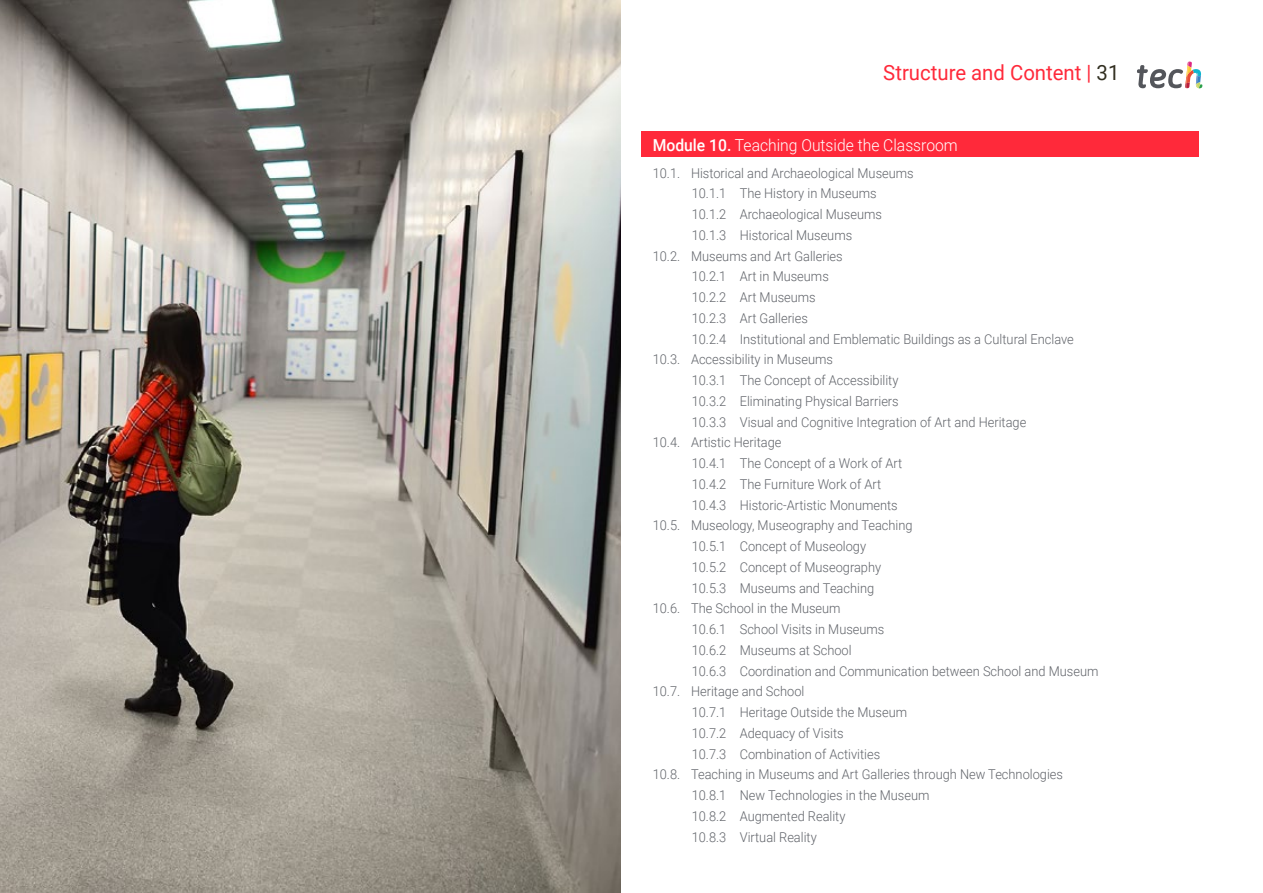
<style>
.page{position:relative;width:1263px;height:893px;background:#fff}
.page>*{position:absolute;margin:0;border:0;box-sizing:border-box;transform-origin:0 0}
.t1{font:21px "Roboto";color:#ff293a}
.t2{font:300 16.5px "Roboto";color:#fff;scale:.95 1}
.t3{font:300 13.5px "Roboto";color:#61646a;scale:.95 1}
.s1{color:#312e20}
.s2{font-weight:500}
</style>
<div class="page">
<img style="left:0;top:0;width:621px;height:893px">
<div style="left:642px;top:132px;width:557px;height:25px;background:#ff293a"></div>
<svg style="left:1137px;top:62px;width:65px;height:27px"></svg>
<h1 class="t1" style="left:883px;top:57px;width:238px">Structure and Content | <span class="s1">31</span></h1>
<p class="t2" style="left:653px;top:133px;width:323px"><span class="s2">Module 10.</span> Teaching Outside the Classroom</p>
<p class="t3" style="left:653px;top:163px;width:276px">10.1. Historical and Archaeological Museums</p>
<p class="t3" style="left:692px;top:184px;width:196px">10.1.1 The History in Museums</p>
<p class="t3" style="left:692px;top:205px;width:202px">10.1.2 Archaeological Museums</p>
<p class="t3" style="left:692px;top:226px;width:170px">10.1.3 Historical Museums</p>
<p class="t3" style="left:653px;top:246px;width:201px">10.2. Museums and Art Galleries</p>
<p class="t3" style="left:692px;top:267px;width:146px">10.2.1 Art in Museums</p>
<p class="t3" style="left:692px;top:288px;width:132px">10.2.2 Art Museums</p>
<p class="t3" style="left:692px;top:309px;width:124px">10.2.3 Art Galleries</p>
<p class="t3" style="left:692px;top:329px;width:404px">10.2.4 Institutional and Emblematic Buildings as a Cultural Enclave</p>
<p class="t3" style="left:653px;top:350px;width:191px">10.3. Accessibility in Museums</p>
<p class="t3" style="left:692px;top:371px;width:219px">10.3.1 The Concept of Accessibility</p>
<p class="t3" style="left:692px;top:392px;width:219px">10.3.2 Eliminating Physical Barriers</p>
<p class="t3" style="left:692px;top:412px;width:354px">10.3.3 Visual and Cognitive Integration of Art and Heritage</p>
<p class="t3" style="left:653px;top:433px;width:137px">10.4. Artistic Heritage</p>
<p class="t3" style="left:692px;top:454px;width:223px">10.4.1 The Concept of a Work of Art</p>
<p class="t3" style="left:692px;top:475px;width:201px">10.4.2 The Furniture Work of Art</p>
<p class="t3" style="left:692px;top:495px;width:218px">10.4.3 Historic-Artistic Monuments</p>
<p class="t3" style="left:653px;top:516px;width:275px">10.5. Museology, Museography and Teaching</p>
<p class="t3" style="left:692px;top:537px;width:185px">10.5.1 Concept of Museology</p>
<p class="t3" style="left:692px;top:558px;width:201px">10.5.2 Concept of Museography</p>
<p class="t3" style="left:692px;top:578px;width:194px">10.5.3 Museums and Teaching</p>
<p class="t3" style="left:653px;top:599px;width:199px">10.6. The School in the Museum</p>
<p class="t3" style="left:692px;top:620px;width:204px">10.6.1 School Visits in Museums</p>
<p class="t3" style="left:692px;top:641px;width:170px">10.6.2 Museums at School</p>
<p class="t3" style="left:692px;top:661px;width:430px">10.6.3 Coordination and Communication between School and Museum</p>
<p class="t3" style="left:653px;top:682px;width:161px">10.7. Heritage and School</p>
<p class="t3" style="left:692px;top:703px;width:228px">10.7.1 Heritage Outside the Museum</p>
<p class="t3" style="left:692px;top:724px;width:161px">10.7.2 Adequacy of Visits</p>
<p class="t3" style="left:692px;top:744px;width:200px">10.7.3 Combination of Activities</p>
<p class="t3" style="left:653px;top:765px;width:433px">10.8. Teaching in Museums and Art Galleries through New Technologies</p>
<p class="t3" style="left:692px;top:786px;width:252px">10.8.1 New Technologies in the Museum</p>
<p class="t3" style="left:692px;top:807px;width:163px">10.8.2 Augmented Reality</p>
<p class="t3" style="left:692px;top:827px;width:133px">10.8.3 Virtual Reality</p>
</div>
